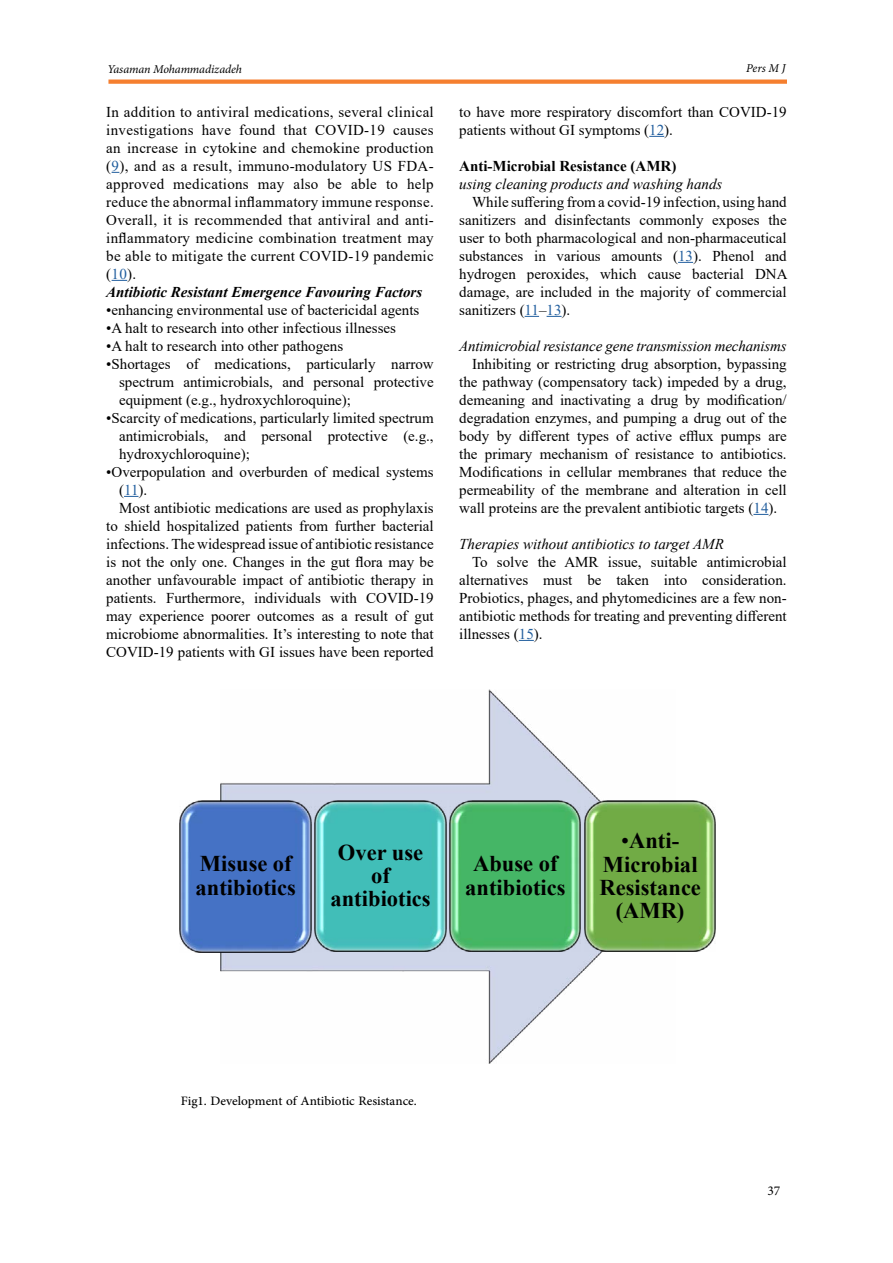
<style>
.page{position:relative;width:893px;height:1263px;background:#fff}
.page>*{position:absolute;margin:0;border:0;box-sizing:border-box;transform-origin:0 0}
.t1{font:700 22.5px/23.2px "Times New Roman";color:#000;text-align:center}
.t2{font:18px "Adobe Arabic";color:#000}
.t3{font:15px/18px "Times New Roman";color:#000;text-align:justify}
.t4{font:15px/18px "Times New Roman";letter-spacing:.02em;color:#000}
.t5{font:italic 15px "Times New Roman";color:#000}
.t6{font:700 15px "Times New Roman";color:#000}
.t7{font:13.5px "Minion Pro";color:#000}
.t8{font:italic 12px "Minion Pro";letter-spacing:-.005em;color:#000}
.s1{color:#215e9e}
.s2{font-weight:700;font-style:italic}
.s3{font-weight:400}
.s4{font-style:inherit}
</style>
<div class="page">
<svg style="left:108px;top:80px;width:679px;height:4px;background:#f5863b"></svg>
<svg style="left:112px;top:280px;width:15px;height:1px"></svg>
<svg style="left:124px;top:496px;width:14px;height:1px"></svg>
<svg style="left:649px;top:136px;width:15px;height:1px"></svg>
<svg style="left:678px;top:262px;width:15px;height:1px"></svg>
<svg style="left:525px;top:316px;width:14px;height:1px"></svg>
<svg style="left:547px;top:316px;width:15px;height:1px"></svg>
<svg style="left:753px;top:514px;width:15px;height:1px"></svg>
<svg style="left:519px;top:640px;width:15px;height:1px"></svg>
<img style="left:220px;top:689px;width:383px;height:374px">
<img style="left:180px;top:800px;width:132px;height:152px">
<img style="left:315px;top:800px;width:131px;height:152px">
<img style="left:450px;top:800px;width:131px;height:152px">
<img style="left:584px;top:800px;width:132px;height:152px">
<p class="t8" style="left:107px;top:61px;width:136px">Yasaman Mohammadizadeh</p>
<p class="t8" style="left:746px;top:60px;width:41px">Pers M J</p>
<p class="t4" style="left:106px;top:102px;width:329px">In addition to antiviral medications, several clinical investigations have found that COVID-19 causes an increase in cytokine and chemokine production (<span class="s1">9</span>), and as a result, immuno-modulatory US FDA&shy;approved medications may also be able to help reduce the abnormal inflammatory immune response.<br>Overall, it is recommended that antiviral and anti&shy;inflammatory medicine combination treatment may be able to mitigate the current COVID-19 pandemic (<span class="s1">10</span>).<br><span class="s2">Antibiotic Resistant Emergence Favouring Factors</span></p>
<p class="t3" style="left:106px;top:300px;width:315px">•enhancing environmental use of bactericidal agents</p>
<p class="t3" style="left:106px;top:318px;width:291px">•A halt to research into other infectious illnesses</p>
<p class="t3" style="left:106px;top:336px;width:238px">•A halt to research into other pathogens</p>
<p class="t3" style="left:119px;top:354px;width:316px;text-indent:-13px">•Shortages of medications, particularly narrow spectrum antimicrobials, and personal protective equipment (e.g., hydroxychloroquine);</p>
<p class="t3" style="left:119px;top:408px;width:316px;text-indent:-13px">•Scarcity of medications, particularly limited spectrum antimicrobials, and personal protective (e.g., hydroxychloroquine);</p>
<p class="t3" style="left:106px;top:462px;width:329px">•Overpopulation and overburden of medical systems</p>
<p class="t3" style="left:119px;top:480px;width:30px">(<span class="s1">11</span>).</p>
<p class="t3" style="left:119px;top:498px;width:316px">Most antibiotic medications are used as prophylaxis</p>
<p class="t3" style="left:106px;top:516px;width:329px">to shield hospitalized patients from further bacterial</p>
<p class="t3" style="left:106px;top:534px;width:329px">infections. The widespread issue of antibiotic resistance</p>
<p class="t3" style="left:106px;top:552px;width:329px">is not the only one. Changes in the gut flora may be</p>
<p class="t3" style="left:106px;top:570px;width:329px">another unfavourable impact of antibiotic therapy in</p>
<p class="t3" style="left:106px;top:588px;width:329px">patients. Furthermore, individuals with COVID-19</p>
<p class="t3" style="left:106px;top:606px;width:329px">may experience poorer outcomes as a result of gut</p>
<p class="t3" style="left:106px;top:624px;width:329px">microbiome abnormalities. It’s interesting to note that</p>
<p class="t3" style="left:106px;top:642px;width:329px">COVID-19 patients with GI issues have been reported</p>
<p class="t3" style="left:459px;top:102px;width:329px">to have more respiratory discomfort than COVID-19 patients without GI symptoms (<span class="s1">12</span>).</p>
<p class="t6" style="left:459px;top:155px;width:219px">Anti-Microbial Resistance (AMR)</p>
<p class="t5" style="left:459px;top:173px;width:265px">using cleaning products and washing hands</p>
<p class="t3" style="left:459px;top:192px;width:330px;text-indent:13px">While suffering from a covid-19 infection, using hand sanitizers and disinfectants commonly exposes the user to both pharmacological and non-pharmaceutical substances in various amounts (<span class="s1">13</span>). Phenol and hydrogen peroxides, which cause bacterial DNA damage, are included in the majority of commercial sanitizers (<span class="s1">11</span>–<span class="s1">13</span>).</p>
<p class="t5" style="left:459px;top:335px;width:329px">Antimicrobial resistance gene transmission mechanisms</p>
<p class="t3" style="left:459px;top:354px;width:329px;text-indent:13px">Inhibiting or restricting drug absorption, bypassing the pathway (compensatory tack) impeded by a drug, demeaning and inactivating a drug by modification/ degradation enzymes, and pumping a drug out of the body by different types of active efflux pumps are the primary mechanism of resistance to antibiotics.<br>Modifications in cellular membranes that reduce the permeability of the membrane and alteration in cell wall proteins are the prevalent antibiotic targets (<span class="s1">14</span>).</p>
<p class="t5" style="left:459px;top:533px;width:266px">Therapies without antibiotics to target AMR</p>
<p class="t3" style="left:459px;top:552px;width:329px;text-indent:13px">To solve the AMR issue, suitable antimicrobial alternatives must be taken into consideration.<br>Probiotics, phages, and phytomedicines are a few non&shy;antibiotic methods for treating and preventing different illnesses (<span class="s1">15</span>).</p>
<h1 class="t1" style="left:196px;top:851px;width:102px;text-align:left">Misuse of antibiotics</h1>
<h1 class="t1" style="left:330px;top:840px;width:102px">Over use of antibiotics</h1>
<h1 class="t1" style="left:465px;top:851px;width:102px">Abuse of antibiotics</h1>
<h1 class="t1" style="left:600px;top:828px;width:103px"><span class="s3">•</span>Anti-<br>Microbial<br>Resistance (AMR<span class="s4">(</span></h1>
<p class="t2" style="left:181px;top:1088px;width:238px">Fig1. Development of Antibiotic Resistance.</p>
<p class="t7" style="left:767px;top:1181px;width:14px">37</p>
</div>
